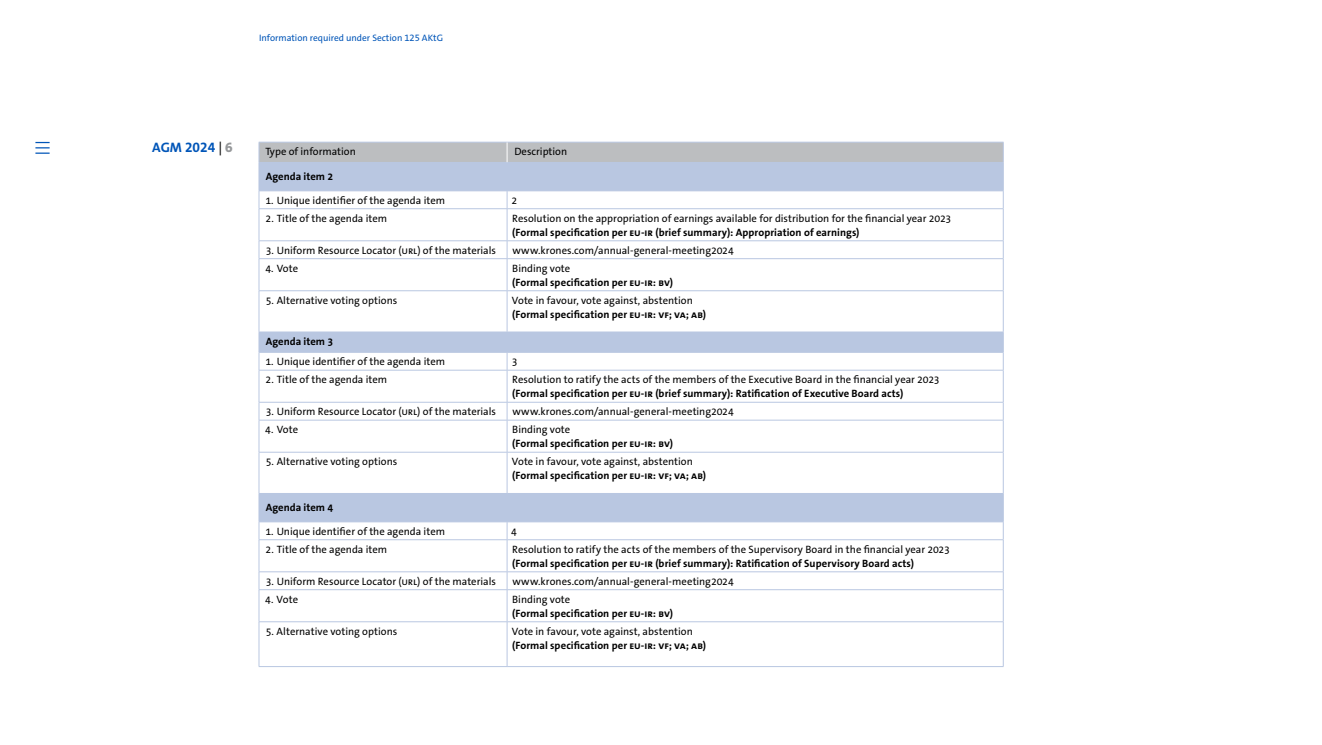
<style>
.page{position:relative;width:1322px;height:745px;background:#fff}
.page>*{position:absolute;margin:0;border:0;box-sizing:border-box;transform-origin:0 0}
.t1{font:13.75px "The Sans LP7 Bld";color:#0055b8}
.t2{font:10.62px "The Sans LP5 Plain";letter-spacing:-.005em;color:#000}
.t3{font:10.62px "The Sans LP7 Bld";letter-spacing:.005em;color:#000}
.t4{font:9.38px "The Sans LP5 Plain";color:#0055b8}
.s1{font-family:"The Sans LP5 Plain";color:#000}
.s2{font-family:"The Sans LP8 Ex Bld";color:#96989a}
</style>
<div class="page">
<svg style="left:260px;top:209px;width:743px;height:312px"></svg>
<hr style="left:259px;top:331px;width:248px;height:1px;background:#b9c7e1">
<hr style="left:507px;top:331px;width:496px;height:1px;background:#b9c7e1">
<hr style="left:259px;top:352px;width:248px;height:1px;background:#b9c7e1">
<hr style="left:507px;top:352px;width:496px;height:1px;background:#b9c7e1">
<hr style="left:259px;top:493px;width:248px;height:1px;background:#b9c7e1">
<hr style="left:507px;top:493px;width:496px;height:1px;background:#b9c7e1">
<hr style="left:259px;top:521px;width:248px;height:1px;background:#b9c7e1">
<hr style="left:507px;top:521px;width:496px;height:1px;background:#b9c7e1">
<hr style="left:259px;top:666px;width:248px;height:1px;background:#b9c7e1">
<hr style="left:507px;top:666px;width:496px;height:1px;background:#b9c7e1">
<hr style="left:259px;top:208px;width:248px;height:1px;background:#b9c7e1">
<hr style="left:259px;top:209px;width:1px;height:31px;background:#b9c7e1">
<hr style="left:507px;top:208px;width:496px;height:1px;background:#b9c7e1">
<hr style="left:507px;top:209px;width:1px;height:31px;background:#b9c7e1">
<hr style="left:1003px;top:209px;width:1px;height:31px;background:#b9c7e1">
<hr style="left:259px;top:240px;width:248px;height:1px;background:#b9c7e1">
<svg style="left:259px;top:241px;width:1px;height:17px"></svg>
<hr style="left:507px;top:240px;width:496px;height:1px;background:#b9c7e1">
<svg style="left:507px;top:241px;width:1px;height:17px"></svg>
<svg style="left:1003px;top:241px;width:1px;height:17px"></svg>
<hr style="left:259px;top:258px;width:248px;height:1px;background:#b9c7e1">
<hr style="left:259px;top:259px;width:1px;height:31px;background:#b9c7e1">
<hr style="left:507px;top:258px;width:496px;height:1px;background:#b9c7e1">
<hr style="left:507px;top:259px;width:1px;height:31px;background:#b9c7e1">
<hr style="left:1003px;top:259px;width:1px;height:31px;background:#b9c7e1">
<hr style="left:259px;top:290px;width:248px;height:1px;background:#b9c7e1">
<hr style="left:259px;top:291px;width:1px;height:40px;background:#b9c7e1">
<hr style="left:507px;top:290px;width:496px;height:1px;background:#b9c7e1">
<hr style="left:507px;top:291px;width:1px;height:40px;background:#b9c7e1">
<hr style="left:1003px;top:291px;width:1px;height:40px;background:#b9c7e1">
<svg style="left:259px;top:332px;width:1px;height:37px"></svg>
<svg style="left:507px;top:353px;width:1px;height:16px"></svg>
<svg style="left:1003px;top:332px;width:1px;height:37px"></svg>
<hr style="left:259px;top:369px;width:248px;height:1px;background:#b9c7e1">
<hr style="left:259px;top:370px;width:1px;height:32px;background:#b9c7e1">
<hr style="left:507px;top:369px;width:496px;height:1px;background:#b9c7e1">
<hr style="left:507px;top:370px;width:1px;height:32px;background:#b9c7e1">
<hr style="left:1003px;top:370px;width:1px;height:32px;background:#b9c7e1">
<hr style="left:259px;top:402px;width:248px;height:1px;background:#b9c7e1">
<svg style="left:259px;top:402px;width:1px;height:17px"></svg>
<hr style="left:507px;top:402px;width:496px;height:1px;background:#b9c7e1">
<svg style="left:507px;top:402px;width:1px;height:17px"></svg>
<svg style="left:1003px;top:402px;width:1px;height:17px"></svg>
<hr style="left:259px;top:419px;width:248px;height:1px;background:#b9c7e1">
<hr style="left:259px;top:420px;width:1px;height:31px;background:#b9c7e1">
<hr style="left:507px;top:419px;width:496px;height:1px;background:#b9c7e1">
<hr style="left:507px;top:420px;width:1px;height:31px;background:#b9c7e1">
<hr style="left:1003px;top:420px;width:1px;height:31px;background:#b9c7e1">
<hr style="left:259px;top:451px;width:248px;height:1px;background:#b9c7e1">
<hr style="left:259px;top:452px;width:1px;height:41px;background:#b9c7e1">
<hr style="left:507px;top:451px;width:496px;height:1px;background:#b9c7e1">
<hr style="left:507px;top:452px;width:1px;height:41px;background:#b9c7e1">
<hr style="left:1003px;top:452px;width:1px;height:41px;background:#b9c7e1">
<svg style="left:259px;top:494px;width:1px;height:45px"></svg>
<svg style="left:507px;top:522px;width:1px;height:17px"></svg>
<svg style="left:1003px;top:493px;width:1px;height:46px"></svg>
<hr style="left:259px;top:539px;width:248px;height:1px;background:#b9c7e1">
<hr style="left:259px;top:539px;width:1px;height:32px;background:#b9c7e1">
<hr style="left:507px;top:539px;width:496px;height:1px;background:#b9c7e1">
<hr style="left:507px;top:539px;width:1px;height:32px;background:#b9c7e1">
<hr style="left:1003px;top:539px;width:1px;height:32px;background:#b9c7e1">
<hr style="left:259px;top:571px;width:248px;height:1px;background:#b9c7e1">
<svg style="left:259px;top:571px;width:1px;height:18px"></svg>
<hr style="left:507px;top:571px;width:496px;height:1px;background:#b9c7e1">
<svg style="left:507px;top:571px;width:1px;height:18px"></svg>
<svg style="left:1003px;top:571px;width:1px;height:18px"></svg>
<hr style="left:259px;top:589px;width:248px;height:1px;background:#b9c7e1">
<hr style="left:259px;top:589px;width:1px;height:32px;background:#b9c7e1">
<hr style="left:507px;top:589px;width:496px;height:1px;background:#b9c7e1">
<hr style="left:507px;top:589px;width:1px;height:32px;background:#b9c7e1">
<hr style="left:1003px;top:589px;width:1px;height:32px;background:#b9c7e1">
<hr style="left:259px;top:621px;width:248px;height:1px;background:#b9c7e1">
<hr style="left:259px;top:621px;width:1px;height:45px;background:#b9c7e1">
<hr style="left:507px;top:621px;width:496px;height:1px;background:#b9c7e1">
<hr style="left:507px;top:621px;width:1px;height:45px;background:#b9c7e1">
<hr style="left:1003px;top:621px;width:1px;height:45px;background:#b9c7e1">
<svg style="left:259px;top:142px;width:745px;height:66px"></svg>
<svg style="left:35px;top:142px;width:15px;height:12px"></svg>
<p class="t4" style="left:259px;top:31px;width:185px">Information required under Section 125 AKtG</p>
<p class="t1" style="left:152px;top:138px;width:82px">AGM 2024 <span class="s1">|</span> <span class="s2">6</span></p>
<p class="t2" style="left:265px;top:145px;width:92px">Type of information</p>
<p class="t2" style="left:514px;top:145px;width:54px">Description</p>
<p class="t3" style="left:266px;top:169px;width:69px">Agenda item 2</p>
<p class="t2" style="left:265px;top:193px;width:181px">1. Unique identifier of the agenda item</p>
<p class="t2" style="left:512px;top:193px;width:7px">2</p>
<p class="t2" style="left:266px;top:211px;width:123px">2. Title of the agenda item</p>
<p class="t2" style="left:512px;top:211px;width:440px">Resolution on the appropriation of earnings available for distribution for the financial year 2023</p>
<p class="t3" style="left:512px;top:225px;width:349px">(Formal specification per EU-IR (brief summary): Appropriation of earnings)</p>
<p class="t2" style="left:266px;top:243px;width:232px">3. Uniform Resource Locator (URL) of the materials</p>
<p class="t2" style="left:512px;top:243px;width:223px">www.krones.com/annual-general-meeting2024</p>
<p class="t2" style="left:265px;top:261px;width:34px">4. Vote</p>
<p class="t2" style="left:512px;top:261px;width:59px">Binding vote</p>
<p class="t3" style="left:512px;top:275px;width:162px">(Formal specification per EU-IR: BV)</p>
<p class="t2" style="left:266px;top:293px;width:133px">5. Alternative voting options</p>
<p class="t2" style="left:512px;top:293px;width:182px">Vote in favour, vote against, abstention</p>
<p class="t3" style="left:512px;top:307px;width:195px">(Formal specification per EU-IR: VF; VA; AB)</p>
<p class="t3" style="left:266px;top:334px;width:69px">Agenda item 3</p>
<p class="t2" style="left:265px;top:354px;width:181px">1. Unique identifier of the agenda item</p>
<p class="t2" style="left:512px;top:354px;width:7px">3</p>
<p class="t2" style="left:266px;top:372px;width:123px">2. Title of the agenda item</p>
<p class="t2" style="left:512px;top:372px;width:429px">Resolution to ratify the acts of the members of the Executive Board in the financial year 2023</p>
<p class="t3" style="left:512px;top:386px;width:393px">(Formal specification per EU-IR (brief summary): Ratification of Executive Board acts)</p>
<p class="t2" style="left:266px;top:404px;width:232px">3. Uniform Resource Locator (URL) of the materials</p>
<p class="t2" style="left:512px;top:404px;width:223px">www.krones.com/annual-general-meeting2024</p>
<p class="t2" style="left:265px;top:422px;width:34px">4. Vote</p>
<p class="t2" style="left:512px;top:422px;width:59px">Binding vote</p>
<p class="t3" style="left:512px;top:436px;width:162px">(Formal specification per EU-IR: BV)</p>
<p class="t2" style="left:266px;top:454px;width:133px">5. Alternative voting options</p>
<p class="t2" style="left:512px;top:454px;width:182px">Vote in favour, vote against, abstention</p>
<p class="t3" style="left:512px;top:468px;width:195px">(Formal specification per EU-IR: VF; VA; AB)</p>
<p class="t3" style="left:266px;top:500px;width:69px">Agenda item 4</p>
<p class="t2" style="left:265px;top:524px;width:181px">1. Unique identifier of the agenda item</p>
<p class="t2" style="left:511px;top:524px;width:7px">4</p>
<p class="t2" style="left:266px;top:542px;width:123px">2. Title of the agenda item</p>
<p class="t2" style="left:512px;top:542px;width:439px">Resolution to ratify the acts of the members of the Supervisory Board in the financial year 2023</p>
<p class="t3" style="left:512px;top:556px;width:403px">(Formal specification per EU-IR (brief summary): Ratification of Supervisory Board acts)</p>
<p class="t2" style="left:266px;top:574px;width:232px">3. Uniform Resource Locator (URL) of the materials</p>
<p class="t2" style="left:512px;top:574px;width:223px">www.krones.com/annual-general-meeting2024</p>
<p class="t2" style="left:265px;top:591px;width:34px">4. Vote</p>
<p class="t2" style="left:512px;top:591px;width:59px">Binding vote</p>
<p class="t3" style="left:512px;top:606px;width:162px">(Formal specification per EU-IR: BV)</p>
<p class="t2" style="left:266px;top:623px;width:133px">5. Alternative voting options</p>
<p class="t2" style="left:512px;top:623px;width:182px">Vote in favour, vote against, abstention</p>
<p class="t3" style="left:512px;top:638px;width:195px">(Formal specification per EU-IR: VF; VA; AB)</p>
</div>
